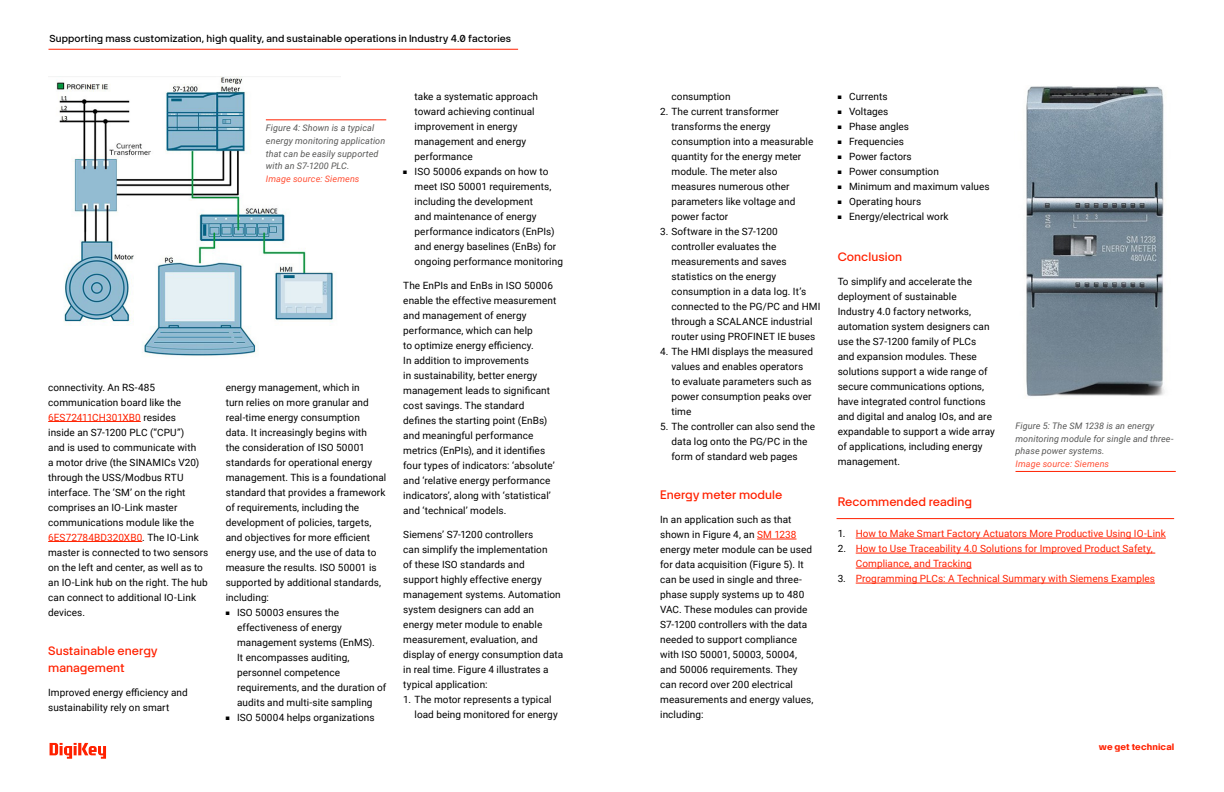
<style>
.page{position:relative;width:1224px;height:792px;background:#fff}
.page>*{position:absolute;margin:0;border:0;box-sizing:border-box;transform-origin:0 0}
.t1{font:12px/16.8px "Digi Key Artex TT";letter-spacing:.005em;color:#ff2100}
.t2{font:10px/15px "Roboto";letter-spacing:.005em;color:#000}
.t3{font:10px/15px "Roboto";letter-spacing:.005em;color:#ff2100}
.t4{font:10px "Digi Key Artex TT";letter-spacing:.01em;color:#000}
.t5{font:italic 9px/12.6px "Roboto";letter-spacing:.01em;color:#575756}
.t6{font:italic 9px "Roboto";letter-spacing:.01em;color:#ff4e33}
.t7{font:700 9px "Digi Key Artex TT";letter-spacing:.015em;color:#ff2100}
.s1{color:#ff2100}
.s2{color:#000}
</style>
<div class="page">
<svg style="left:50px;top:743px;width:56px;height:16px"></svg>
<hr style="left:48px;top:421px;width:93px;height:1px;background:#ff2100">
<hr style="left:48px;top:541px;width:94px;height:1px;background:#ff2100">
<hr style="left:757px;top:539px;width:40px;height:1px;background:#ff2100">
<hr style="left:837px;top:518px;width:337px;height:1px;background:#ff2100">
<img style="left:56px;top:77px;width:284px;height:279px">
<hr style="left:1016px;top:471px;width:160px;height:1px;background:#ff2100">
<img style="left:1026px;top:86px;width:139px;height:311px">
<hr style="left:856px;top:538px;width:310px;height:1px;background:#ff2100">
<hr style="left:856px;top:553px;width:299px;height:1px;background:#ff2100">
<hr style="left:856px;top:568px;width:116px;height:1px;background:#ff2100">
<hr style="left:856px;top:583px;width:299px;height:1px;background:#ff2100">
<hr style="left:48px;top:49px;width:470px;height:1px;background:#ff2100">
<hr style="left:266px;top:120px;width:120px;height:1px;background:#ff2100">
<p class="t4" style="left:50px;top:32px;width:463px">Supporting mass customization, high quality, and sustainable operations in Industry 4.0 factories</p>
<p class="t2" style="left:48px;top:379px;width:162px">connectivity. An RS-485 communication board like the<br><span class="s1">6ES72411CH301XB0</span> resides<br>inside an S7-1200 PLC (“CPU”)<br>and is used to communicate with<br>a motor drive (the SINAMICs V20) through the USS/Modbus RTU interface. The ‘SM’ on the right comprises an IO-Link master communications module like the<br><span class="s1">6ES72784BD320XB0</span>. The IO-Link master is connected to two sensors on the left and center, as well as to an IO-Link hub on the right. The hub can connect to additional IO-Link devices.</p>
<p class="t1" style="left:48px;top:642px;width:111px">Sustainable energy management</p>
<p class="t2" style="left:48px;top:684px;width:141px">Improved energy efficiency and sustainability rely on smart</p>
<p class="t5" style="left:266px;top:122px;width:121px">Figure 4: Shown is a typical energy monitoring application that can be easily supported with an S7-1200 PLC.</p>
<p class="t6" style="left:266px;top:172px;width:95px">Image source: Siemens</p>
<p class="t2" style="left:226px;top:379px;width:162px">energy management, which in<br>turn relies on more granular and real-time energy consumption<br>data. It increasingly begins with<br>the consideration of ISO 50001 standards for operational energy management. This is a foundational standard that provides a framework of requirements, including the development of policies, targets, and objectives for more efficient energy use, and the use of data to measure the results. ISO 50001 is supported by additional standards, including:</p>
<p class="t2" style="left:237px;top:604px;width:151px;text-indent:-11px">■ ISO 50003 ensures the effectiveness of energy management systems (EnMS).<br>It encompasses auditing, personnel competence requirements, and the duration of audits and multi-site sampling</p>
<p class="t2" style="left:226px;top:709px;width:150px">■ ISO 50004 helps organizations</p>
<p class="t2" style="left:415px;top:89px;width:125px">take a systematic approach toward achieving continual improvement in energy management and energy performance</p>
<p class="t2" style="left:415px;top:164px;width:150px;text-indent:-11px">■ ISO 50006 expands on how to meet ISO 50001 requirements, including the development<br>and maintenance of energy performance indicators (EnPIs) and energy baselines (EnBs) for ongoing performance monitoring</p>
<p class="t2" style="left:403px;top:278px;width:155px">The EnPIs and EnBs in ISO 50006 enable the effective measurement and management of energy performance, which can help<br>to optimize energy efficiency.<br>In addition to improvements<br>in sustainability, better energy management leads to significant cost savings. The standard defines the starting point (EnBs) and meaningful performance metrics (EnPIs), and it identifies four types of indicators: ‘absolute’ and ‘relative energy performance indicators’, along with ‘statistical’ and ‘technical’ models.</p>
<p class="t2" style="left:403px;top:527px;width:161px">Siemens’ S7-1200 controllers<br>can simplify the implementation<br>of these ISO standards and<br>support highly effective energy management systems. Automation system designers can add an energy meter module to enable measurement, evaluation, and display of energy consumption data in real time. Figure 4 illustrates a typical application:</p>
<p class="t2" style="left:415px;top:692px;width:145px;text-indent:-11px">1. The motor represents a typical load being monitored for energy</p>
<p class="t2" style="left:672px;top:89px;width:61px">consumption</p>
<p class="t2" style="left:672px;top:104px;width:143px;text-indent:-11px">2. The current transformer transforms the energy consumption into a measurable quantity for the energy meter module. The meter also measures numerous other parameters like voltage and power factor</p>
<p class="t2" style="left:672px;top:224px;width:150px;text-indent:-11px">3. Software in the S7-1200 controller evaluates the measurements and saves statistics on the energy consumption in a data log. It’s connected to the PG/PC and HMI through a SCALANCE industrial router using PROFINET IE buses</p>
<p class="t2" style="left:672px;top:344px;width:143px;text-indent:-11px">4. The HMI displays the measured values and enables operators to evaluate parameters such as power consumption peaks over time</p>
<p class="t2" style="left:660px;top:419px;width:156px;text-align:center">5. The controller can also send the data log onto the PG/PC in the form of standard web pages</p>
<p class="t1" style="left:660px;top:486px;width:124px">Energy meter module</p>
<p class="t2" style="left:660px;top:512px;width:155px">In an application such as that shown in Figure 4, an <span class="s1">SM 1238 </span>energy meter module can be used for data acquisition (Figure 5). It can be used in single and three&shy;phase supply systems up to 480<br>VAC. These modules can provide<br>S7-1200 controllers with the data needed to support compliance with ISO 50001, 50003, 50004, and 50006 requirements. They can record over 200 electrical measurements and energy values, including:</p>
<p class="t2" style="left:838px;top:89px;width:51px">■ Currents</p>
<p class="t2" style="left:838px;top:104px;width:52px">■ Voltages</p>
<p class="t2" style="left:838px;top:119px;width:73px">■ Phase angles</p>
<p class="t2" style="left:838px;top:134px;width:68px">■ Frequencies</p>
<p class="t2" style="left:838px;top:149px;width:76px">■ Power factors</p>
<p class="t2" style="left:838px;top:164px;width:103px">■ Power consumption</p>
<p class="t2" style="left:838px;top:179px;width:153px">■ Minimum and maximum values</p>
<p class="t2" style="left:838px;top:194px;width:85px">■ Operating hours</p>
<p class="t2" style="left:838px;top:209px;width:112px">■ Energy/electrical work</p>
<p class="t1" style="left:838px;top:247px;width:66px">Conclusion</p>
<p class="t2" style="left:838px;top:273px;width:159px">To simplify and accelerate the deployment of sustainable<br>Industry 4.0 factory networks, automation system designers can use the S7-1200 family of PLCs and expansion modules. These solutions support a wide range of secure communications options, have integrated control functions and digital and analog IOs, and are expandable to support a wide array of applications, including energy management.</p>
<p class="t5" style="left:1016px;top:419px;width:160px">Figure 5: The SM 1238 is an energy monitoring module for single and three&shy;phase power systems.</p>
<p class="t6" style="left:1016px;top:457px;width:95px">Image source: Siemens</p>
<p class="t1" style="left:838px;top:492px;width:136px">Recommended reading</p>
<p class="t3" style="left:838px;top:526px;width:330px"><span class="s2">1.</span> How to Make Smart Factory Actuators More Productive Using IO-Link</p>
<p class="t3" style="left:856px;top:541px;width:299px;text-indent:-18px"><span class="s2">2.</span> How to Use Traceability 4.0 Solutions for Improved Product Safety,<br>Compliance, and Tracking</p>
<p class="t3" style="left:838px;top:571px;width:319px"><span class="s2">3.</span> Programming PLCs: A Technical Summary with Siemens Examples</p>
<p class="t7" style="left:1099px;top:740px;width:77px">we get technical</p>
</div>
